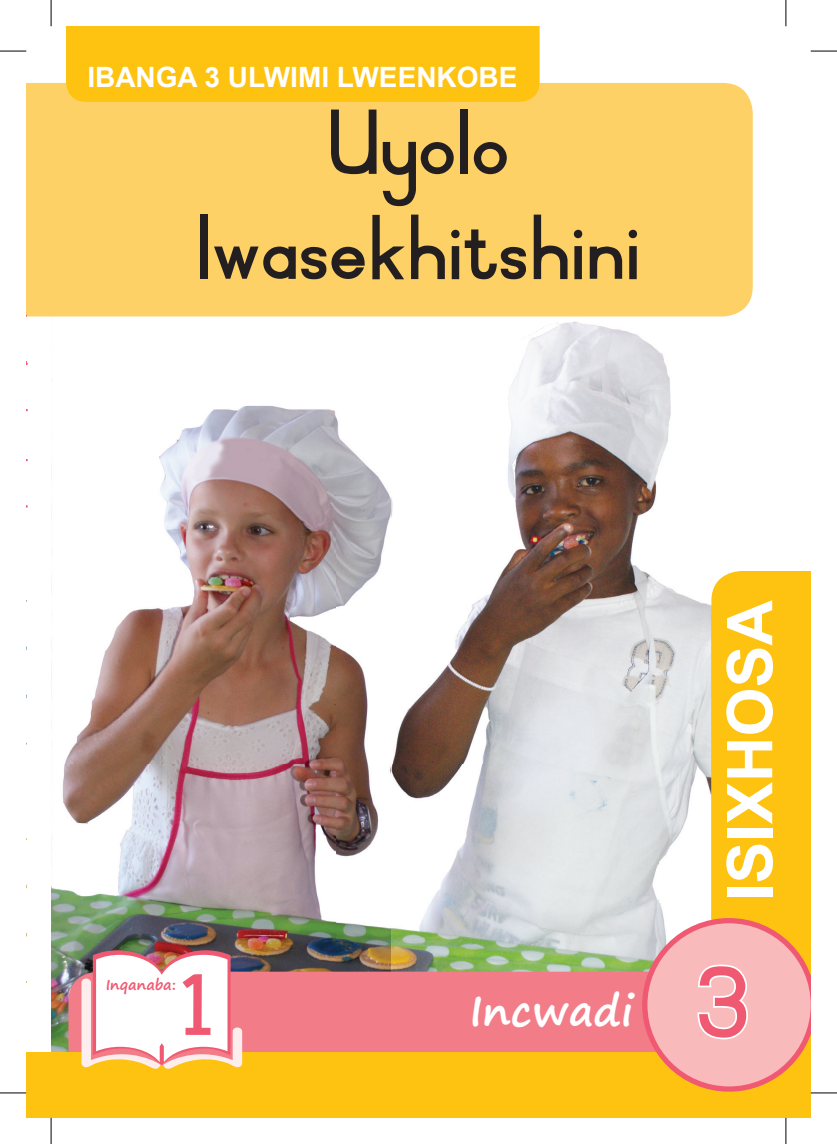
<style>
.page{position:relative;width:837px;height:1144px;background:#fff}
.page>*{position:absolute;margin:0;border:0;box-sizing:border-box;transform-origin:0 0}
.t1{font:96.25px "IOP Scool Gr NUM Bold";color:#f05972}
.t2{font:87.5px/105px "IOP Scool Gr NUM Bold";letter-spacing:.02em;color:#231f20;text-align:center}
.t3{font:84px "IOP Scool Gr NUM Bold";color:#f05972}
.t4{font:700 63px "Arial";color:#fff}
.t5{font:700 42px "Segoe Print";color:#fff}
.t6{font:700 28px "Arial";color:#fff}
.t7{font:700 14.53px "Segoe Print";color:#f05972}
</style>
<div class="page">
<img style="left:51px;top:316px;width:660px;height:736px">
<img style="left:391px;top:294px;width:1px;height:824px">
<div style="left:26px;top:83px;width:726px;height:233px;background:#fed166"></div>
<div style="left:66px;top:26px;width:473px;height:76px;background:#fec210"></div>
<div style="left:68px;top:972px;width:574px;height:80px;background:#f27d88"></div>
<div style="left:26px;top:1052px;width:784px;height:66px;background:#fec210"></div>
<svg style="left:711px;top:571px;width:99px;height:547px;background:#fdc315"></svg>
<svg style="left:81px;top:950px;width:161px;height:119px"></svg>
<svg style="left:26px;top:314px;width:3px;height:98px"></svg>
<svg style="left:26px;top:600px;width:1px;height:145px"></svg>
<svg style="left:26px;top:838px;width:1px;height:145px"></svg>
<svg style="left:0;top:51px;width:26px;height:1px"></svg>
<svg style="left:810px;top:51px;width:26px;height:1px"></svg>
<svg style="left:0;top:1092px;width:26px;height:1px"></svg>
<svg style="left:642px;top:918px;width:194px;height:175px"></svg>
<svg style="left:51px;top:0;width:1px;height:26px"></svg>
<svg style="left:51px;top:1118px;width:1px;height:26px"></svg>
<svg style="left:785px;top:0;width:1px;height:26px"></svg>
<svg style="left:785px;top:1118px;width:1px;height:26px"></svg>
<p class="t6" style="left:87px;top:57px;width:431px">IBANGA 3 ULWIMI LWEENKOBE</p>
<h2 class="t2" style="left:196px;top:97px;width:445px">Uyolo lwasekhitshini</h2>
<p class="t7" style="left:106px;top:972px;width:72px">Inqanaba:</p>
<h3 class="t3" style="left:181px;top:957px;width:34px">1</h3>
<h3 class="t5" style="left:469px;top:973px;width:165px">Incwadi</h3>
<h3 class="t4" style="left:705px;top:901px;width:303px;rotate:-90deg">ISIXHOSA</h3>
<h3 class="t4" style="left:705px;top:900px;width:282px;rotate:-90deg">ENGLISH</h3>
<h1 class="t1" style="left:696px;top:947px;width:54px">3</h1>
</div>
